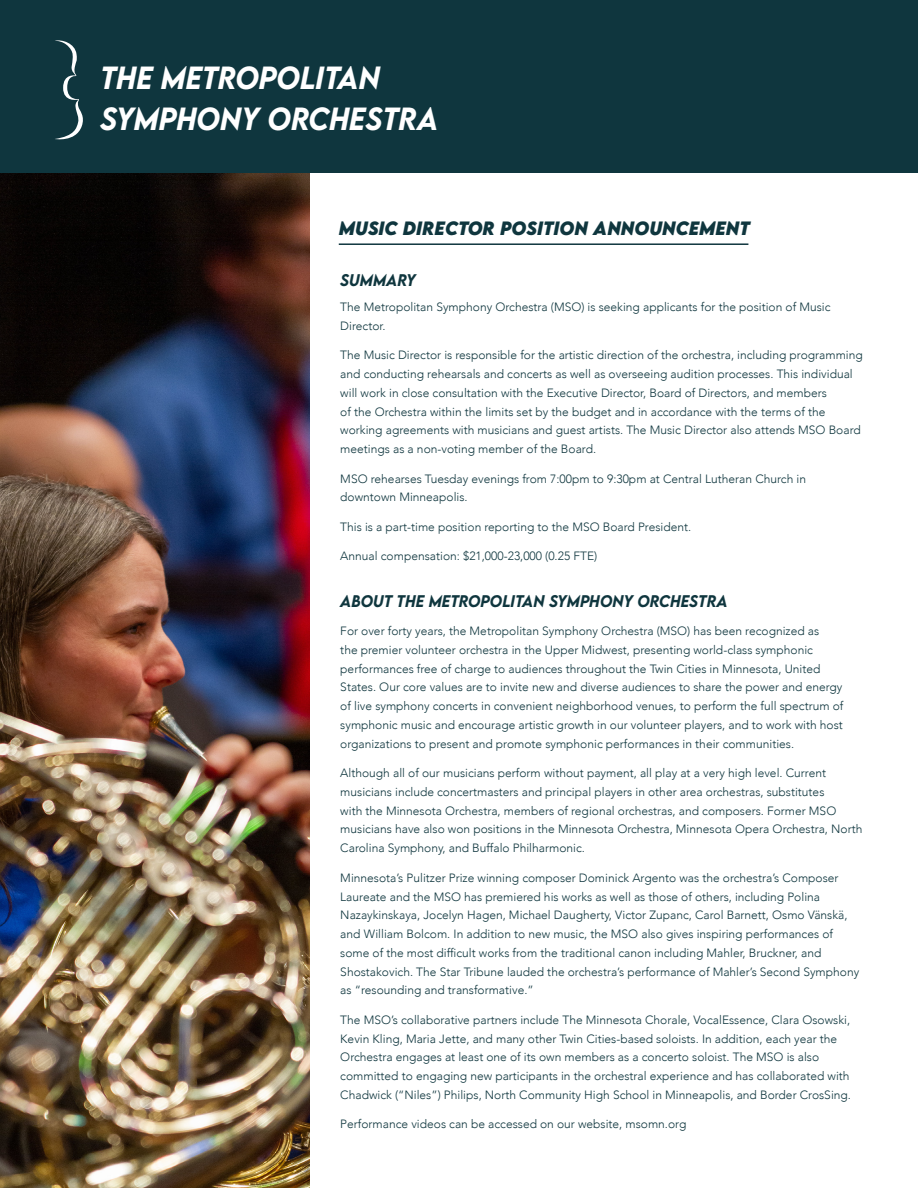
<style>
.page{position:relative;width:918px;height:1188px;background:#fff}
.page>*{position:absolute;margin:0;border:0;box-sizing:border-box;transform-origin:0 0}
.Body{font:italic 500 28.5px "LEMONMILK";letter-spacing:-.005em;color:#fff}
.t1{font:italic 700 17.1px "LEMONMILK";color:#0f363e}
.t2{font:italic 500 15px "LEMONMILK";color:#0f363e}
.t3{font:300 12px/18.8px "Avenir";color:#0f363e}
</style>
<div class="page">
<img style="left:0;top:173px;width:309px;height:1015px">
<hr style="left:339px;top:243px;width:409px;height:2px;background:#0f363e">
<div style="left:0;top:0;width:918px;height:173px;background:#0f363e"></div>
<svg style="left:55px;top:40px;width:28px;height:100px"></svg>
<p class="Body" style="left:100px;top:59px;width:281px">THE METROPOLITAN</p>
<p class="Body" style="left:100px;top:100px;width:340px">SYMPHONY ORCHESTRA</p>
<p class="t1" style="left:339px;top:217px;width:413px">MUSIC DIRECTOR POSITION ANNOUNCEMENT</p>
<p class="t2" style="left:340px;top:270px;width:77px">SUMMARY</p>
<p class="t3" style="left:340px;top:298px;width:492px">The Metropolitan Symphony Orchestra (MSO) is seeking applicants for the position of Music<br>Director.</p>
<p class="t3" style="left:340px;top:346px;width:524px">The Music Director is responsible for the artistic direction of the orchestra, including programming and conducting rehearsals and concerts as well as overseeing audition processes. This individual will work in close consultation with the Executive Director, Board of Directors, and members<br>of the Orchestra within the limits set by the budget and in accordance with the terms of the working agreements with musicians and guest artists. The Music Director also attends MSO Board meetings as a non-voting member of the Board.</p>
<p class="t3" style="left:340px;top:469px;width:467px">MSO rehearses Tuesday evenings from 7:00pm to 9:30pm at Central Lutheran Church in downtown Minneapolis.</p>
<p class="t3" style="left:340px;top:517px;width:352px">This is a part-time position reporting to the MSO Board President.</p>
<p class="t3" style="left:340px;top:547px;width:258px">Annual compensation: $21,000-23,000 (0.25 FTE)</p>
<p class="t2" style="left:340px;top:591px;width:389px">ABOUT THE METROPOLITAN SYMPHONY ORCHESTRA</p>
<p class="t3" style="left:340px;top:622px;width:505px">For over forty years, the Metropolitan Symphony Orchestra (MSO) has been recognized as<br>the premier volunteer orchestra in the Upper Midwest, presenting world-class symphonic performances free of charge to audiences throughout the Twin Cities in Minnesota, United States. Our core values are to invite new and diverse audiences to share the power and energy of live symphony concerts in convenient neighborhood venues, to perform the full spectrum of symphonic music and encourage artistic growth in our volunteer players, and to work with host organizations to present and promote symphonic performances in their communities.</p>
<p class="t3" style="left:340px;top:764px;width:524px">Although all of our musicians perform without payment, all play at a very high level. Current musicians include concertmasters and principal players in other area orchestras, substitutes<br>with the Minnesota Orchestra, members of regional orchestras, and composers. Former MSO musicians have also won positions in the Minnesota Orchestra, Minnesota Opera Orchestra, North Carolina Symphony, and Buffalo Philharmonic.</p>
<p class="t3" style="left:340px;top:868px;width:520px">Minnesota’s Pulitzer Prize winning composer Dominick Argento was the orchestra’s Composer Laureate and the MSO has premiered his works as well as those of others, including Polina Nazaykinskaya, Jocelyn Hagen, Michael Daugherty, Victor Zupanc, Carol Barnett, Osmo Vänskä, and William Bolcom. In addition to new music, the MSO also gives inspiring performances of some of the most difficult works from the traditional canon including Mahler, Bruckner, and Shostakovich. The Star Tribune lauded the orchestra’s performance of Mahler’s Second Symphony as “resounding and transformative.”</p>
<p class="t3" style="left:340px;top:1010px;width:512px">The MSO’s collaborative partners include The Minnesota Chorale, VocalEssence, Clara Osowski, Kevin Kling, Maria Jette, and many other Twin Cities-based soloists. In addition, each year the Orchestra engages at least one of its own members as a concerto soloist. The MSO is also committed to engaging new participants in the orchestral experience and has collaborated with Chadwick (“Niles”) Philips, North Community High School in Minneapolis, and Border CrosSing.</p>
<p class="t3" style="left:340px;top:1115px;width:348px">Performance videos can be accessed on our website, msomn.org</p>
</div>
